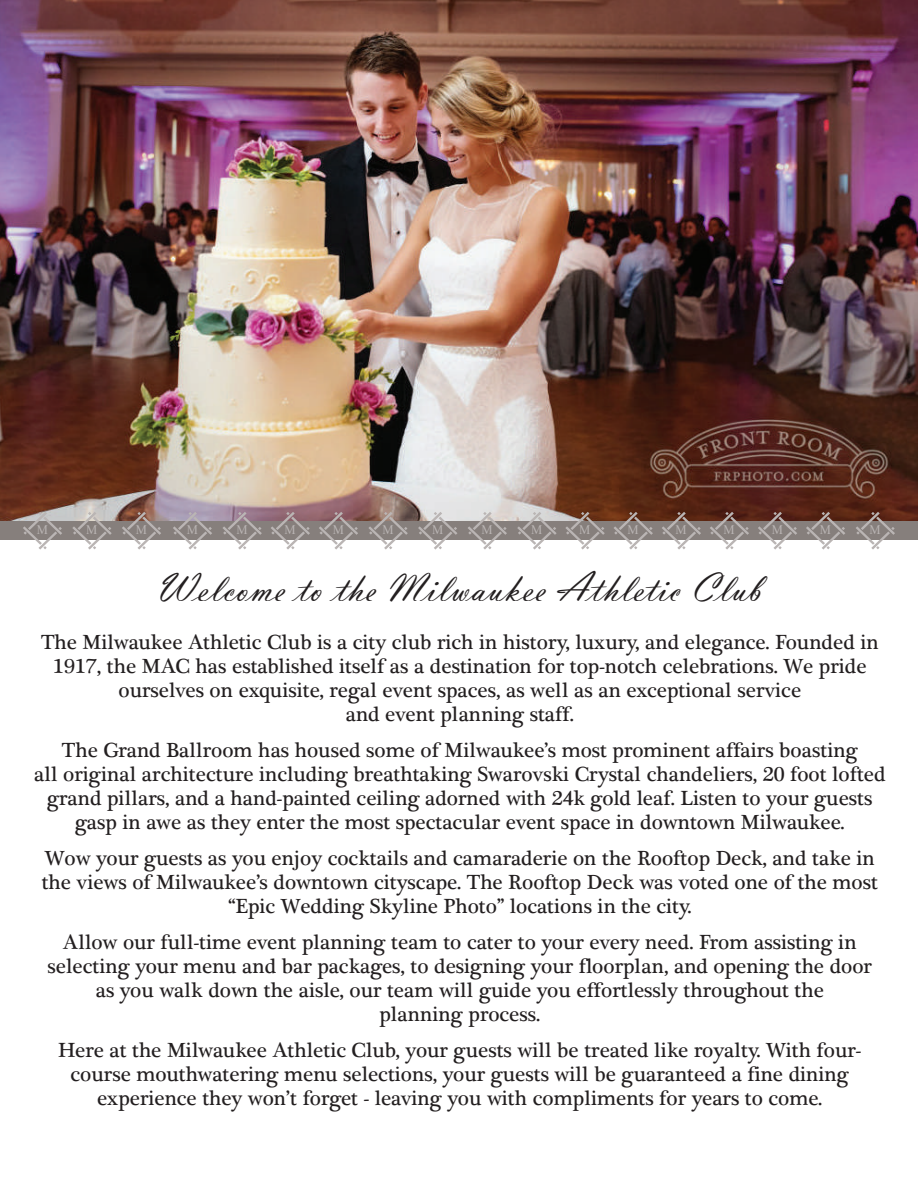
<style>
.page{position:relative;width:918px;height:1188px;background:#fff}
.page>*{position:absolute;margin:0;border:0;box-sizing:border-box;transform-origin:0 0}
.t1{font:italic 42px "Vladimir Script";letter-spacing:.01em;color:#231f20}
.t2{font:21px/24px "Plantagenet Cherokee";color:#231f20;text-align:center}
.t3{font:13.05px "Times New Roman";color:#bab5b4}
</style>
<div class="page">
<img style="left:0;top:0;width:918px;height:522px">
<div style="left:0;top:522px;width:918px;height:18px;background:#867f7c"></div>
<svg style="left:23px;top:512px;width:39px;height:38px"></svg>
<svg style="left:72px;top:512px;width:40px;height:38px"></svg>
<svg style="left:122px;top:512px;width:39px;height:38px"></svg>
<svg style="left:173px;top:512px;width:39px;height:38px"></svg>
<svg style="left:222px;top:512px;width:40px;height:38px"></svg>
<svg style="left:271px;top:512px;width:39px;height:38px"></svg>
<svg style="left:319px;top:512px;width:39px;height:38px"></svg>
<svg style="left:368px;top:512px;width:40px;height:38px"></svg>
<svg style="left:418px;top:512px;width:40px;height:38px"></svg>
<svg style="left:468px;top:512px;width:39px;height:38px"></svg>
<svg style="left:517px;top:512px;width:40px;height:38px"></svg>
<svg style="left:565px;top:512px;width:40px;height:38px"></svg>
<svg style="left:614px;top:512px;width:39px;height:38px"></svg>
<svg style="left:662px;top:512px;width:39px;height:38px"></svg>
<svg style="left:710px;top:512px;width:39px;height:38px"></svg>
<svg style="left:758px;top:512px;width:39px;height:38px"></svg>
<svg style="left:806px;top:512px;width:39px;height:38px"></svg>
<svg style="left:856px;top:512px;width:39px;height:38px"></svg>
<p class="t3" style="left:37px;top:521px;width:13px">M</p>
<p class="t3" style="left:86px;top:521px;width:13px">M</p>
<p class="t3" style="left:136px;top:521px;width:13px">M</p>
<p class="t3" style="left:187px;top:521px;width:13px">M</p>
<p class="t3" style="left:236px;top:521px;width:13px">M</p>
<p class="t3" style="left:285px;top:521px;width:13px">M</p>
<p class="t3" style="left:333px;top:521px;width:13px">M</p>
<p class="t3" style="left:382px;top:521px;width:13px">M</p>
<p class="t3" style="left:432px;top:521px;width:13px">M</p>
<p class="t3" style="left:482px;top:521px;width:13px">M</p>
<p class="t3" style="left:531px;top:521px;width:13px">M</p>
<p class="t3" style="left:579px;top:521px;width:13px">M</p>
<p class="t3" style="left:627px;top:521px;width:13px">M</p>
<p class="t3" style="left:676px;top:521px;width:13px">M</p>
<p class="t3" style="left:724px;top:521px;width:13px">M</p>
<p class="t3" style="left:772px;top:521px;width:13px">M</p>
<p class="t3" style="left:820px;top:521px;width:13px">M</p>
<p class="t3" style="left:870px;top:521px;width:13px">M</p>
<h1 class="t1" style="left:157px;top:564px;width:608px">Welcome to the Milwaukee Athletic Club</h1>
<p class="t2" style="left:41px;top:631px;width:839px">The Milwaukee Athletic Club is a city club rich in history, luxury, and elegance. Founded in 1917, the MAC has established itself as a destination for top-notch celebrations. We pride ourselves on exquisite, regal event spaces, as well as an exceptional service<br>and event planning staff.</p>
<p class="t2" style="left:34px;top:739px;width:853px">The Grand Ballroom has housed some of Milwaukee’s most prominent affairs boasting<br>all original architecture including breathtaking Swarovski Crystal chandeliers, 20 foot lofted grand pillars, and a hand-painted ceiling adorned with 24k gold leaf. Listen to your guests gasp in awe as they enter the most spectacular event space in downtown Milwaukee.</p>
<p class="t2" style="left:42px;top:847px;width:838px">Wow your guests as you enjoy cocktails and camaraderie on the Rooftop Deck, and take in the views of Milwaukee’s downtown cityscape. The Rooftop Deck was voted one of the most “Epic Wedding Skyline Photo” locations in the city.</p>
<p class="t2" style="left:48px;top:931px;width:826px">Allow our full-time event planning team to cater to your every need. From assisting in selecting your menu and bar packages, to designing your floorplan, and opening the door as you walk down the aisle, our team will guide you effortlessly throughout the<br>planning process.</p>
<p class="t2" style="left:58px;top:1039px;width:805px">Here at the Milwaukee Athletic Club, your guests will be treated like royalty. With four&shy;course mouthwatering menu selections, your guests will be guaranteed a fine dining experience they won’t forget - leaving you with compliments for years to come.</p>
</div>
